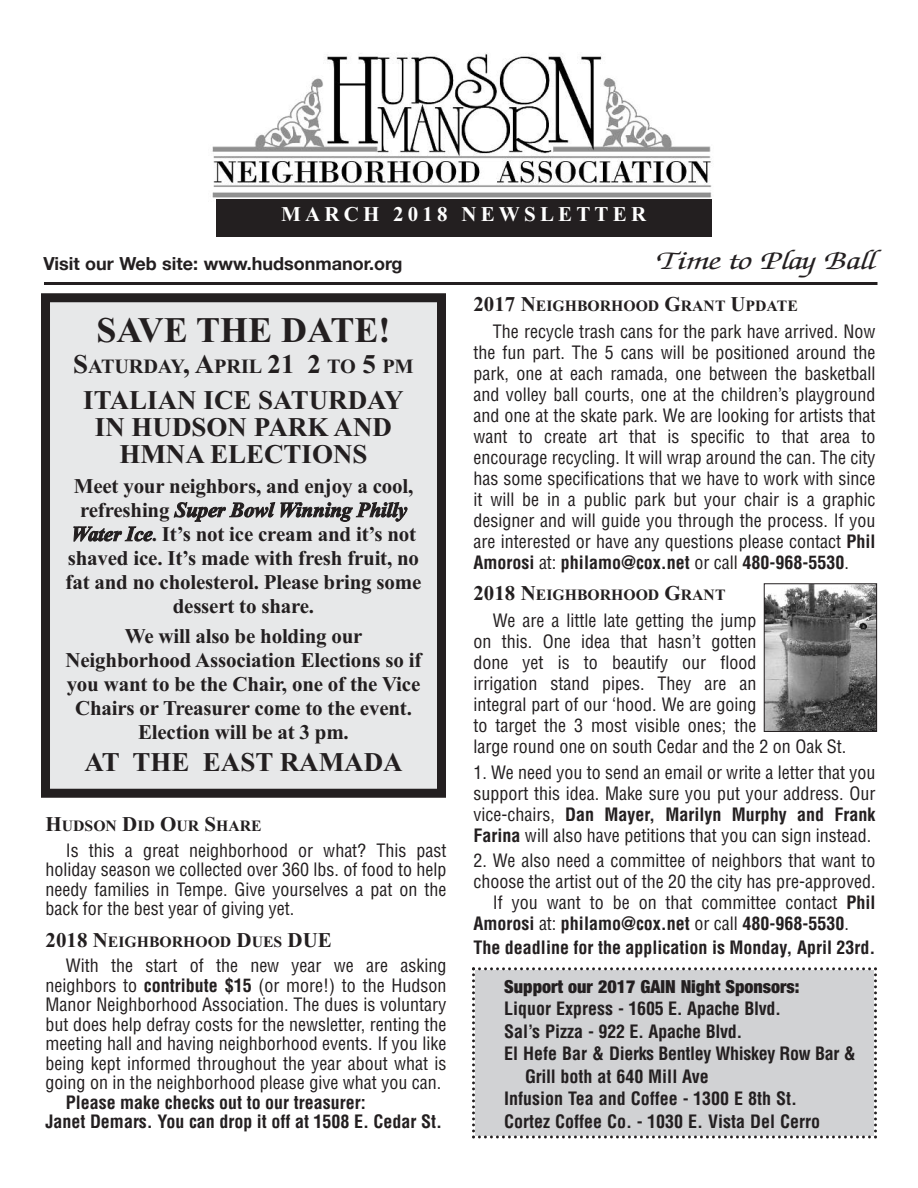
<style>
.page{position:relative;width:918px;height:1188px;background:#fff}
.page>*{position:absolute;margin:0;border:0;box-sizing:border-box;transform-origin:0 0}
.t1{font:700 36px "Times New Roman";color:#231f20}
.t2{font:700 27px/27px "Times New Roman";color:#231f20;text-align:center}
.t3{font:italic 27px "Zapf Chancery";letter-spacing:-.01em;color:#231f20;scale:1.3 1}
.t4{font:700 21px/24px "Times New Roman";letter-spacing:-.01em;color:#231f20;text-align:center}
.t5{font:700 21px "Times New Roman";letter-spacing:.2em;color:#fff}
.t6{font:700 20.25px "Times New Roman";letter-spacing:-.005em;color:#231f20}
.t7{font:condensed 18px/21px "Helvetica";color:#231f20;text-align:justify}
.t8{font:700 condensed 18px/19.5px "Helvetica";color:#231f20}
.t9{font:700 condensed 18px "Helvetica";letter-spacing:-.02em;color:#231f20}
.t10{font:700 18px "Helvetica Neue";color:#231f20}
.t11{font:900 condensed 18px "Helvetica Neue";color:#231f20}
.t12{font:700 15.75px "Times New Roman";color:#231f20}
.s1{font-size:21px}
.s2{font-weight:700}
.s3{font-weight:400}
.s4{font-size:27px}
.s5{font-style:italic}
</style>
<div class="page">
<img style="left:212px;top:53px;width:500px;height:149px">
<div style="left:216px;top:200px;width:495px;height:37px;background:#231f20"></div>
<hr style="left:44px;top:282px;width:834px;height:3px;background:#231f20">
<div style="left:472px;top:967px;width:405px;height:171px;background:#d1d2d4"></div>
<img style="left:766px;top:585px;width:109px;height:145px">
<div style="left:764px;top:583px;width:113px;height:149px;border:1px solid #231f20"></div>
<div style="left:50px;top:302px;width:387px;height:487px;background:#e7e8e9"></div>
<div style="left:41px;top:293px;width:405px;height:505px;border:9px solid #231f20"></div>
<p class="t5" style="left:281px;top:202px;width:367px">MARCH 2018 NEWSLETTER</p>
<p class="t10" style="left:44px;top:253px;width:361px">Visit our Web site: www.hudsonmanor.org</p>
<h2 class="t3" style="left:657px;top:249px;width:170px">Time to Play Ball</h2>
<p class="t12" style="left:473px;top:296px;width:326px"><span class="s1">2017 N</span>EIGHBORHOOD <span class="s1">G</span>RANT <span class="s1">U</span>PDATE</p>
<p class="t7" style="left:473px;top:321px;width:404px;text-indent:19px">The recycle trash cans for the park have arrived. Now the fun part. The 5 cans will be positioned around the park, one at each ramada, one between the basketball and volley ball courts, one at the children’s playground and one at the skate park. We are looking for artists that want to create art that is specific to that area to encourage recycling. It will wrap around the can. The city has some specifications that we have to work with since it will be in a public park but your chair is a graphic designer and will guide you through the process. If you are interested or have any questions please contact <span class="s2">Phil Amorosi</span> at: <span class="s2">philamo@cox.net</span> or call <span class="s2">480-968-5530</span>.</p>
<p class="t12" style="left:473px;top:585px;width:254px"><span class="s1">2018 N</span>EIGHBORHOOD <span class="s1">G</span>RANT</p>
<p class="t7" style="left:473px;top:610px;width:374px;text-align:left;text-indent:19px">We are a little late getting the jump<br>on this. One idea that hasn’t gotten<br>done yet is to beautify our flood<br>irrigation stand pipes. They are an<br>integral part of our ‘hood. We are going<br>to target the 3 most visible ones; the<br>large round one on south Cedar and the 2 on Oak St.</p>
<p class="t7" style="left:474px;top:762px;width:404px">1. We need you to send an email or write a letter that you support this idea. Make sure you put your address. Our vice-chairs, <span class="s2">Dan Mayer, Marilyn Murphy and Frank Farina</span> will also have petitions that you can sign instead.</p>
<p class="t7" style="left:474px;top:850px;width:404px">2. We also need a committee of neighbors that want to</p>
<p class="t7" style="left:474px;top:871px;width:403px">choose the artist out of the 20 the city has pre-approved.</p>
<p class="t7" style="left:493px;top:892px;width:384px">If you want to be on that committee contact <span class="s2">Phil</span></p>
<p class="t8" style="left:474px;top:914px;width:377px">Amorosi <span class="s3">at:</span> philamo@cox.net <span class="s3">or call</span> 480-968-5530<span class="s3">.</span></p>
<p class="t8" style="left:474px;top:938px;width:404px">The deadline for the application is Monday, April 23rd.</p>
<p class="t11" style="left:504px;top:980px;width:297px">Support our 2017 GAIN Night Sponsors:</p>
<p class="t8" style="left:504px;top:999px;width:278px">Liquor Express - 1605 E. Apache Blvd.</p>
<p class="t8" style="left:504px;top:1022px;width:240px">Sal’s Pizza - 922 E. Apache Blvd.</p>
<p class="t9" style="left:504px;top:1043px;width:353px">El Hefe Bar &amp; Dierks Bentley Whiskey Row Bar &amp;</p>
<p class="t8" style="left:525px;top:1067px;width:185px">Grill both at 640 Mill Ave</p>
<p class="t8" style="left:504px;top:1089px;width:294px">Infusion Tea and Coffee - 1300 E 8th St.</p>
<p class="t8" style="left:504px;top:1112px;width:317px">Cortez Coffee Co. - 1030 E. Vista Del Cerro</p>
<h1 class="t1" style="left:96px;top:308px;width:296px">SAVE THE DATE!</h1>
<p class="t6" style="left:73px;top:354px;width:342px"><span class="s4">S</span>ATURDAY<span class="s4">, A</span>PRIL <span class="s4">21 2</span> TO <span class="s4">5</span> PM</p>
<h2 class="t2" style="left:83px;top:386px;width:322px">ITALIAN ICE SATURDAY<br>IN HUDSON PARK AND<br>HMNA ELECTIONS</h2>
<p class="t4" style="left:66px;top:474px;width:357px">Meet your neighbors, and enjoy a cool, refreshing <span class="s5">Super Bowl Winning Philly Water Ice</span>. It’s not ice cream and it’s not shaved ice. It’s made with fresh fruit, no fat and no cholesterol. Please bring some dessert to share.</p>
<p class="t4" style="left:66px;top:624px;width:357px">We will also be holding our Neighborhood Association Elections so if you want to be the Chair, one of the Vice Chairs or Treasurer come to the event.<br>Election will be at 3 pm.</p>
<h2 class="t2" style="left:84px;top:748px;width:320px">AT THE EAST RAMADA</h2>
<p class="t12" style="left:46px;top:817px;width:218px"><span class="s1">H</span>UDSON <span class="s1">D</span>ID <span class="s1">O</span>UR <span class="s1">S</span>HARE</p>
<p class="t7" style="left:45px;top:841px;width:403px;line-height:19.5px;text-indent:20px">Is this a great neighborhood or what? This past holiday season we collected over 360 lbs. of food to help needy families in Tempe. Give yourselves a pat on the back for the best year of giving yet.</p>
<p class="t12" style="left:46px;top:932px;width:288px"><span class="s1">2018 N</span>EIGHBORHOOD <span class="s1">D</span>UES <span class="s1">DUE</span></p>
<p class="t7" style="left:45px;top:956px;width:403px;line-height:19.5px;text-indent:20px">With the start of the new year we are asking neighbors to <span class="s2">contribute $15</span> (or more!) to the Hudson Manor Neighborhood Association. The dues is voluntary but does help defray costs for the newsletter, renting the meeting hall and having neighborhood events. If you like being kept informed throughout the year about what is going on in the neighborhood please give what you can.</p>
<p class="t8" style="left:46px;top:1093px;width:398px;text-indent:20px">Please make checks out to our treasurer:<br>Janet Demars. You can drop it off at 1508 E. Cedar St.</p>
</div>
